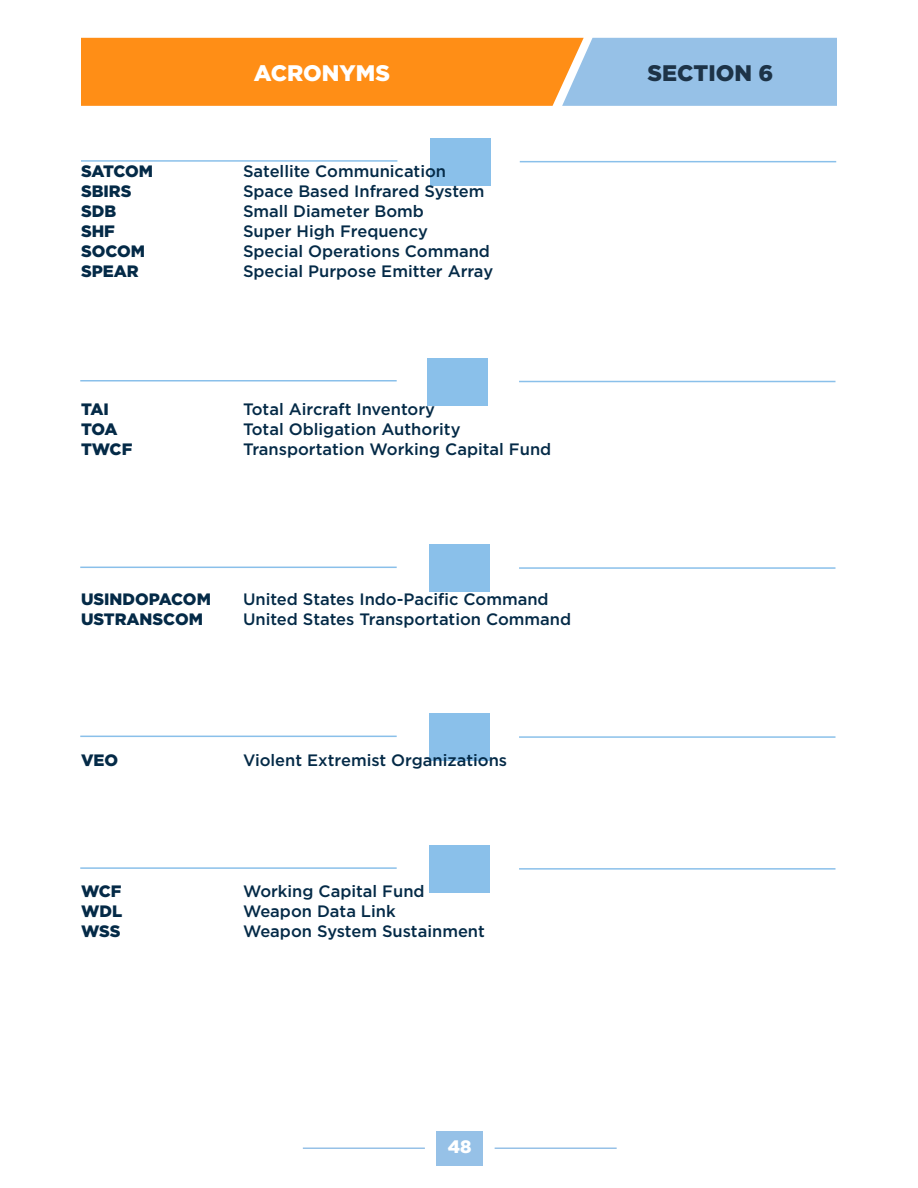
<style>
.page{position:relative;width:918px;height:1188px;background:#fff}
.page>*{position:absolute;margin:0;border:0;box-sizing:border-box;transform-origin:0 0}
.t1{font:900 22.5px "Gotham Pro";color:#fff}
.t2{font:900 22.5px "Gotham Pro";color:#1d3347}
.t3{font:900 18px "Gotham Pro";color:#fff}
.t4{font:500 16.5px "Gotham";color:#042a47}
.t5{font:900 16.5px "Gotham Pro";color:#042a47}
</style>
<div class="page">
<div style="left:437px;top:1131px;width:46px;height:35px;background:#96c1e7"></div>
<svg style="left:81px;top:38px;width:756px;height:68px;background:#dba05f"></svg>
<hr style="left:495px;top:1148px;width:122px;height:1px;background:#96c1e7">
<hr style="left:303px;top:1148px;width:122px;height:1px;background:#96c1e7">
<div style="left:429px;top:544px;width:61px;height:48px;background:#8ac0ea"></div>
<div style="left:429px;top:713px;width:61px;height:48px;background:#8ac0ea"></div>
<div style="left:429px;top:845px;width:61px;height:48px;background:#8ac0ea"></div>
<hr style="left:519px;top:567px;width:317px;height:2px;background:#8ac0ea">
<hr style="left:519px;top:736px;width:317px;height:2px;background:#8ac0ea">
<hr style="left:519px;top:868px;width:317px;height:2px;background:#8ac0ea">
<hr style="left:80px;top:567px;width:317px;height:1px;background:#8ac0ea">
<hr style="left:80px;top:736px;width:317px;height:1px;background:#8ac0ea">
<hr style="left:80px;top:867px;width:317px;height:2px;background:#8ac0ea">
<div style="left:430px;top:138px;width:60px;height:47px;background:#8ac0ea"></div>
<hr style="left:520px;top:161px;width:316px;height:1px;background:#8ac0ea">
<hr style="left:81px;top:160px;width:316px;height:2px;background:#8ac0ea">
<div style="left:428px;top:358px;width:60px;height:47px;background:#8ac0ea"></div>
<hr style="left:519px;top:381px;width:317px;height:1px;background:#8ac0ea">
<hr style="left:80px;top:380px;width:317px;height:2px;background:#8ac0ea">
<p class="t1" style="left:254px;top:60px;width:138px">ACRONYMS</p>
<p class="t2" style="left:647px;top:60px;width:127px">SECTION 6</p>
<p class="t5" style="left:81px;top:162px;width:74px">SATCOM</p>
<p class="t4" style="left:243px;top:161px;width:205px">Satellite Communication</p>
<p class="t5" style="left:81px;top:182px;width:52px">SBIRS</p>
<p class="t4" style="left:243px;top:180px;width:243px">Space Based Infrared System</p>
<p class="t5" style="left:81px;top:202px;width:37px">SDB</p>
<p class="t4" style="left:243px;top:200px;width:182px">Small Diameter Bomb</p>
<p class="t5" style="left:81px;top:221px;width:36px">SHF</p>
<p class="t4" style="left:243px;top:220px;width:187px">Super High Frequency</p>
<p class="t5" style="left:81px;top:241px;width:66px">SOCOM</p>
<p class="t4" style="left:243px;top:240px;width:249px">Special Operations Command</p>
<p class="t5" style="left:81px;top:261px;width:59px">SPEAR</p>
<p class="t4" style="left:243px;top:260px;width:252px">Special Purpose Emitter Array</p>
<p class="t5" style="left:81px;top:400px;width:29px">TAI</p>
<p class="t4" style="left:243px;top:399px;width:194px">Total Aircraft Inventory</p>
<p class="t5" style="left:81px;top:420px;width:38px">TOA</p>
<p class="t4" style="left:243px;top:419px;width:219px">Total Obligation Authority</p>
<p class="t5" style="left:81px;top:440px;width:53px">TWCF</p>
<p class="t4" style="left:243px;top:439px;width:310px">Transportation Working Capital Fund</p>
<p class="t5" style="left:81px;top:590px;width:132px">USINDOPACOM</p>
<p class="t4" style="left:243px;top:588px;width:307px">United States Indo-Pacific Command</p>
<p class="t5" style="left:81px;top:609px;width:124px">USTRANSCOM</p>
<p class="t4" style="left:243px;top:608px;width:330px">United States Transportation Command</p>
<p class="t5" style="left:81px;top:750px;width:39px">VEO</p>
<p class="t4" style="left:243px;top:749px;width:266px">Violent Extremist Organizations</p>
<p class="t5" style="left:81px;top:882px;width:42px">WCF</p>
<p class="t4" style="left:243px;top:881px;width:183px">Working Capital Fund</p>
<p class="t5" style="left:81px;top:902px;width:43px">WDL</p>
<p class="t4" style="left:243px;top:901px;width:154px">Weapon Data Link</p>
<p class="t5" style="left:81px;top:922px;width:41px">WSS</p>
<p class="t4" style="left:243px;top:920px;width:243px">Weapon System Sustainment</p>
<p class="t3" style="left:448px;top:1136px;width:25px">48</p>
</div>
